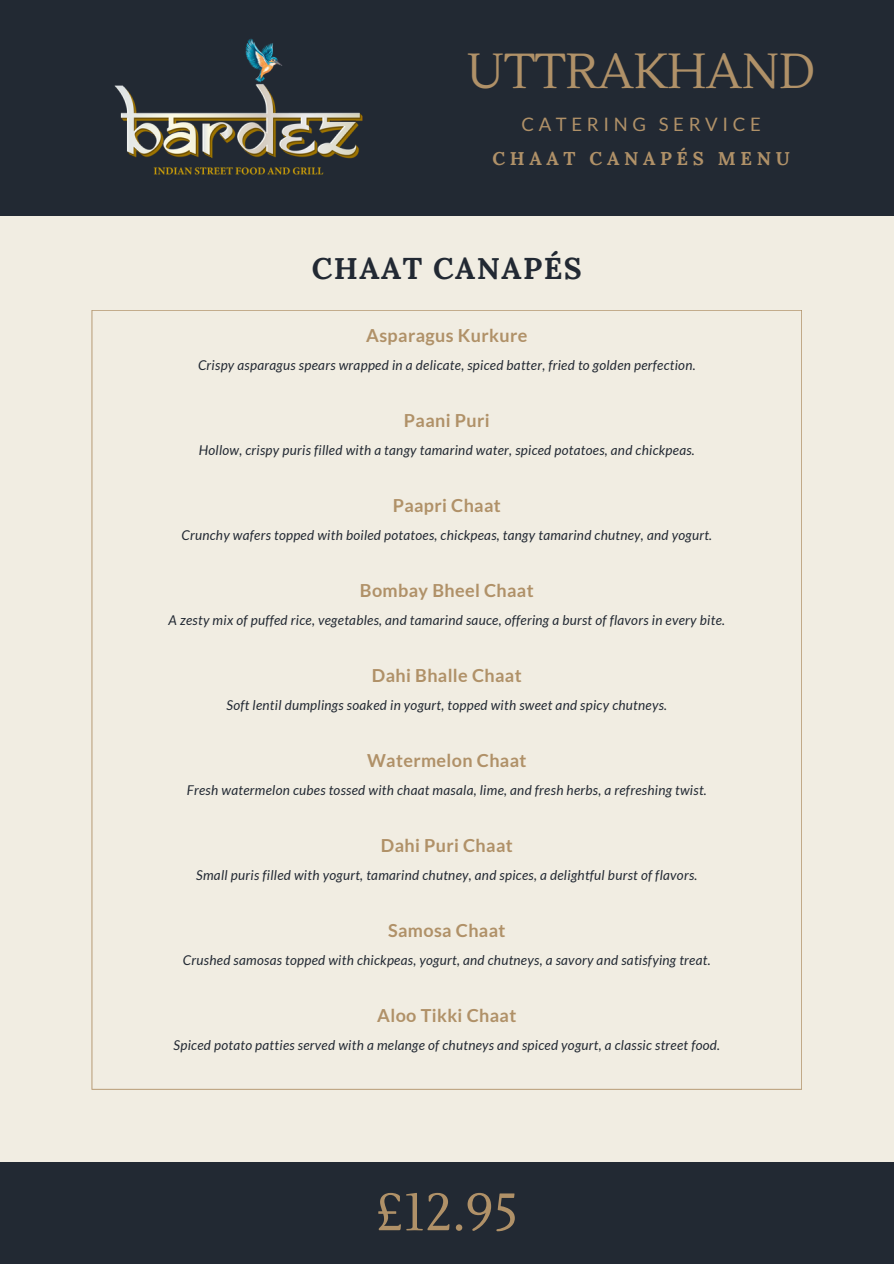
<style>
.page{position:relative;width:894px;height:1264px;background:#fff}
.page>*{position:absolute;margin:0;border:0;box-sizing:border-box;transform-origin:0 0}
.t1{font:52.5px "Lustria";color:#b09168}
.t2{font:49.05px "Lustria";color:#b09168}
.t3{font:700 30px "Lora";letter-spacing:.05em;color:#222933}
.t4{font:700 18.6px "Lora";letter-spacing:.25em;color:#b09168}
.t5{font:18.45px "Lato";letter-spacing:.25em;color:#b09168}
.t6{font:700 18px "Lato";letter-spacing:.02em;color:#b09168}
.t7{font:italic 13.5px "Lato";letter-spacing:.02em;color:#222933}
</style>
<div class="page">
<div style="left:0;top:0;width:893px;height:1263px;background:#f1ede2"></div>
<div style="left:0;top:1162px;width:893px;height:101px;background:#222933"></div>
<div style="left:0;top:0;width:893px;height:216px;background:#222933"></div>
<img style="left:114px;top:38px;width:249px;height:137px">
<svg style="left:91px;top:310px;width:710px;height:779px"></svg>
<p class="t2" style="left:466px;top:41px;width:350px">UTTRAKHAND</p>
<h5 class="t5" style="left:521px;top:113px;width:241px">CATERING SERVICE</h5>
<p class="t4" style="left:492px;top:146px;width:299px">CHAAT CANAPÉS MENU</p>
<p class="t3" style="left:311px;top:249px;width:271px">CHAAT CANAPÉS</p>
<h1 class="t6" style="left:366px;top:324px;width:162px">Asparagus Kurkure</h1>
<h4 class="t7" style="left:198px;top:356px;width:499px">Crispy asparagus spears wrapped in a delicate, spiced batter, fried to golden perfection.</h4>
<h3 class="t6" style="left:404px;top:409px;width:87px">Paani Puri</h3>
<h2 class="t7" style="left:199px;top:441px;width:497px">Hollow, crispy puris filled with a tangy tamarind water, spiced potatoes, and chickpeas.</h2>
<h5 class="t6" style="left:392px;top:494px;width:110px">Paapri Chaat</h5>
<p class="t7" style="left:181px;top:526px;width:532px">Crunchy wafers topped with boiled potatoes, chickpeas, tangy tamarind chutney, and yogurt.</p>
<h5 class="t6" style="left:360px;top:579px;width:175px">Bombay Bheel Chaat</h5>
<p class="t7" style="left:168px;top:611px;width:558px">A zesty mix of puffed rice, vegetables, and tamarind sauce, offering a burst of flavors in every bite.</p>
<h5 class="t6" style="left:372px;top:664px;width:151px">Dahi Bhalle Chaat</h5>
<p class="t7" style="left:226px;top:696px;width:442px">Soft lentil dumplings soaked in yogurt, topped with sweet and spicy chutneys.</p>
<h5 class="t6" style="left:367px;top:749px;width:161px">Watermelon Chaat</h5>
<p class="t7" style="left:187px;top:781px;width:521px">Fresh watermelon cubes tossed with chaat masala, lime, and fresh herbs, a refreshing twist.</p>
<h5 class="t6" style="left:381px;top:834px;width:133px">Dahi Puri Chaat</h5>
<p class="t7" style="left:196px;top:866px;width:502px">Small puris filled with yogurt, tamarind chutney, and spices, a delightful burst of flavors.</p>
<h5 class="t6" style="left:388px;top:919px;width:119px">Samosa Chaat</h5>
<p class="t7" style="left:183px;top:951px;width:529px">Crushed samosas topped with chickpeas, yogurt, and chutneys, a savory and satisfying treat.</p>
<h5 class="t6" style="left:377px;top:1004px;width:140px">Aloo Tikki Chaat</h5>
<p class="t7" style="left:173px;top:1036px;width:548px">Spiced potato patties served with a melange of chutneys and spiced yogurt, a classic street food.</p>
<h5 class="t1" style="left:375px;top:1179px;width:145px">£12.95</h5>
</div>
